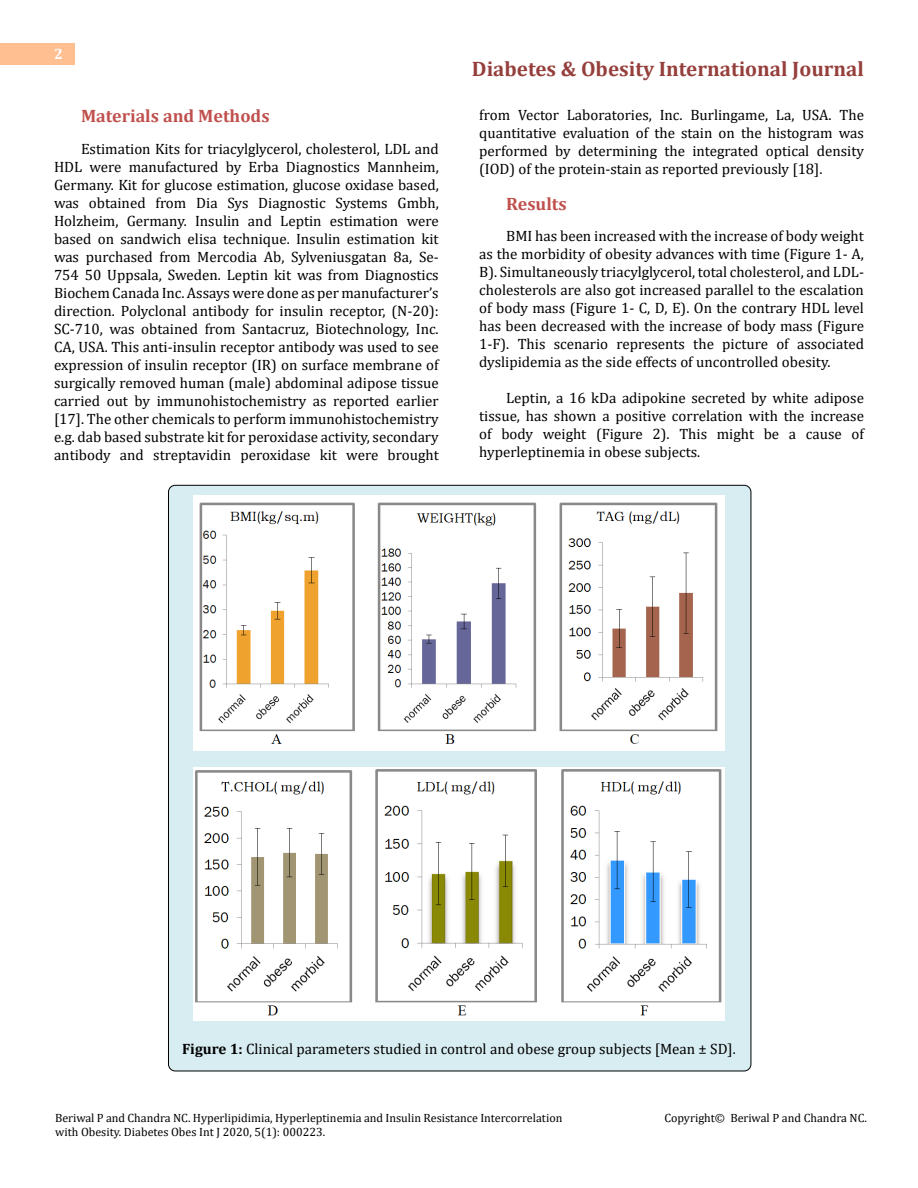
<style>
.page{position:relative;width:918px;height:1188px;background:#fff}
.page>*{position:absolute;margin:0;border:0;box-sizing:border-box;transform-origin:0 0}
.t1{font:700 21px "Cambria";color:#953f3c}
.t2{font:700 18px "Cambria";color:#c0504d}
.t3{font:15px/18px "Cambria";color:#000;text-align:justify}
.t4{font:700 15px "Cambria";color:#fff}
.t5{font:12px/14.4px "Cambria";color:#000}
.s1{font-weight:700}
</style>
<div class="page">
<div style="left:0;top:43px;width:75px;height:21px;background:#ffbf91"></div>
<div style="left:168px;top:485px;width:583px;height:586px;background:#d8edf2;border-radius:7px"></div>
<img style="left:193px;top:496px;width:532px;height:255px">
<img style="left:193px;top:768px;width:532px;height:252px">
<p class="t4" style="left:54px;top:44px;width:10px">2</p>
<p class="t2" style="left:81px;top:103px;width:190px">Materials and Methods</p>
<p class="t3" style="left:54px;top:139px;width:386px;text-indent:27px">Estimation Kits for triacylglycerol, cholesterol, LDL and HDL were manufactured by Erba Diagnostics Mannheim, Germany. Kit for glucose estimation, glucose oxidase based, was obtained from Dia Sys Diagnostic Systems Gmbh, Holzheim, Germany. Insulin and Leptin estimation were based on sandwich elisa technique. Insulin estimation kit was purchased from Mercodia Ab, Sylveniusgatan 8a, Se-754 50 Uppsala, Sweden. Leptin kit was from Diagnostics Biochem Canada Inc. Assays were done as per manufacturer’s direction. Polyclonal antibody for insulin receptor, (N-20):<br>SC-710, was obtained from Santacruz, Biotechnology, Inc.<br>CA, USA. This anti-insulin receptor antibody was used to see expression of insulin receptor (IR) on surface membrane of surgically removed human (male) abdominal adipose tissue carried out by immunohistochemistry as reported earlier [17]. The other chemicals to perform immunohistochemistry e.g. dab based substrate kit for peroxidase activity, secondary antibody and streptavidin peroxidase kit were brought</p>
<h1 class="t1" style="left:472px;top:54px;width:394px">Diabetes &amp; Obesity International Journal</h1>
<p class="t3" style="left:479px;top:105px;width:386px">from Vector Laboratories, Inc. Burlingame, La, USA. The quantitative evaluation of the stain on the histogram was performed by determining the integrated optical density (IOD) of the protein-stain as reported previously [18].</p>
<p class="t2" style="left:506px;top:191px;width:62px">Results</p>
<p class="t3" style="left:479px;top:227px;width:386px;text-indent:27px">BMI has been increased with the increase of body weight as the morbidity of obesity advances with time (Figure 1- A, B). Simultaneously triacylglycerol, total cholesterol, and LDL&shy;cholesterols are also got increased parallel to the escalation of body mass (Figure 1- C, D, E). On the contrary HDL level has been decreased with the increase of body mass (Figure 1-F). This scenario represents the picture of associated dyslipidemia as the side effects of uncontrolled obesity.</p>
<p class="t3" style="left:479px;top:389px;width:386px;text-indent:27px">Leptin, a 16 kDa adipokine secreted by white adipose tissue, has shown a positive correlation with the increase of body weight (Figure 2). This might be a cause of hyperleptinemia in obese subjects.</p>
<p class="t3" style="left:182px;top:1039px;width:555px"><span class="s1">Figure 1:</span> Clinical parameters studied in control and obese group subjects [Mean ± SD].</p>
<p class="t5" style="left:55px;top:1111px;width:509px">Beriwal P and Chandra NC. Hyperlipidimia, Hyperleptinemia and Insulin Resistance Intercorrelation with Obesity. Diabetes Obes Int J 2020, 5(1): 000223.</p>
<p class="t5" style="left:664px;top:1111px;width:204px">Copyright© Beriwal P and Chandra NC.</p>
</div>
